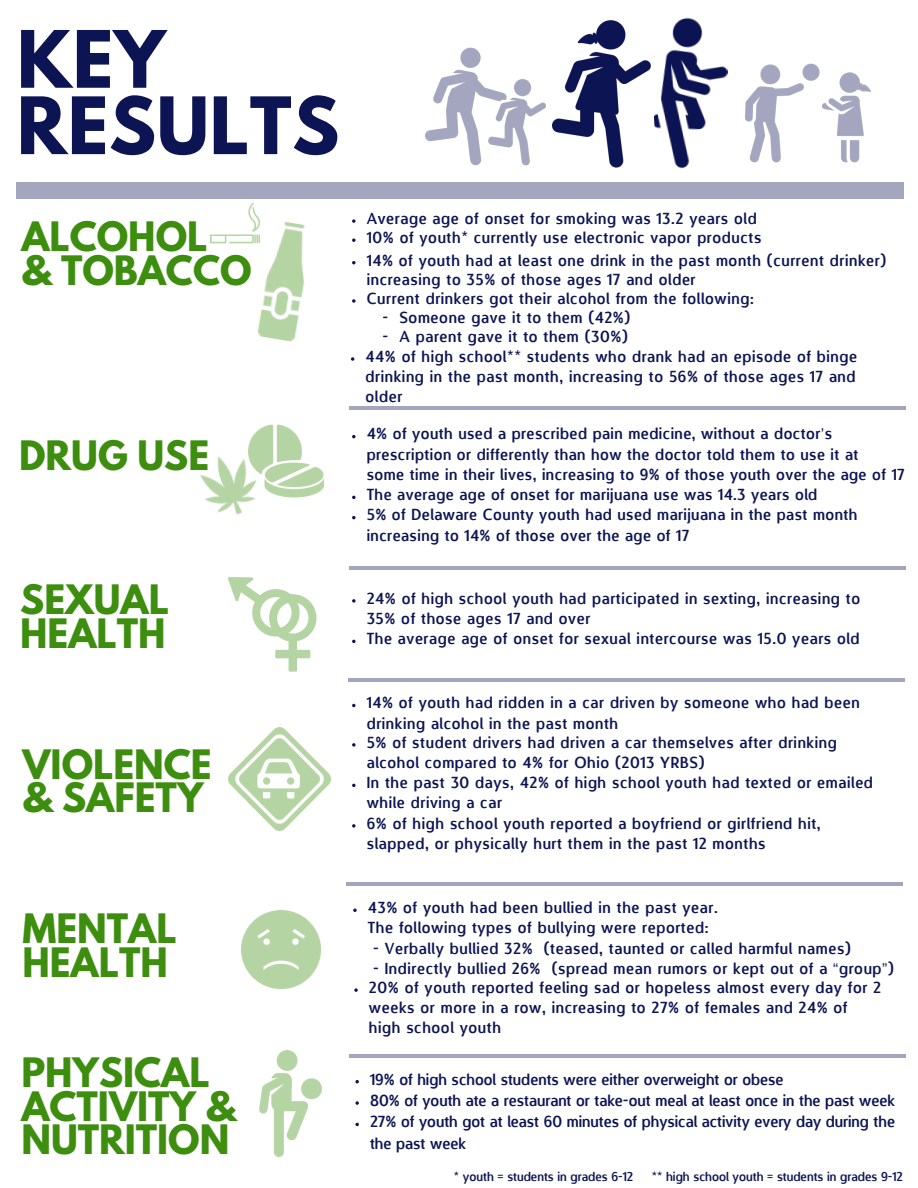
<style>
.page{position:relative;width:918px;height:1188px;background:#fff}
.page>*{position:absolute;margin:0;border:0;box-sizing:border-box;transform-origin:0 0}
.t1{font:700 70.05px/66.3px "League Spartan";letter-spacing:.01em;color:#0d1453}
.t2{font:700 35.85px/33.8px "League Spartan";color:#3d8e0e}
.t3{font:15.6px/20.2px "Designosaur";letter-spacing:.04em;color:#0d1453}
.t4{font:15.6px/21.3px "Designosaur";color:#0d1453}
.t5{font:12.45px "Designosaur";color:#0d1453}
.s1{font-family:"Liberation Sans"}
</style>
<div class="page">
<img style="left:552px;top:20px;width:96px;height:148px">
<img style="left:425px;top:47px;width:121px;height:119px">
<img style="left:746px;top:63px;width:125px;height:100px">
<img style="left:648px;top:17px;width:80px;height:152px">
<div style="left:16px;top:182px;width:888px;height:17px;background:#a3a6be"></div>
<img style="left:210px;top:203px;width:46px;height:41px">
<svg style="left:351px;top:357px;width:3px;height:4px"></svg>
<img style="left:200px;top:446px;width:55px;height:69px">
<img style="left:249px;top:424px;width:75px;height:74px">
<svg style="left:352px;top:599px;width:3px;height:4px"></svg>
<svg style="left:352px;top:743px;width:3px;height:4px"></svg>
<svg style="left:352px;top:824px;width:3px;height:4px"></svg>
<svg style="left:355px;top:1080px;width:4px;height:3px"></svg>
<svg style="left:355px;top:1101px;width:4px;height:4px"></svg>
<svg style="left:355px;top:1123px;width:4px;height:3px"></svg>
<svg style="left:353px;top:909px;width:4px;height:3px"></svg>
<svg style="left:354px;top:988px;width:4px;height:4px"></svg>
<img style="left:228px;top:728px;width:103px;height:102px">
<svg style="left:228px;top:577px;width:89px;height:95px"></svg>
<img style="left:242px;top:910px;width:79px;height:79px">
<img style="left:218px;top:214px;width:135px;height:128px">
<img style="left:259px;top:1051px;width:63px;height:105px">
<hr style="left:349px;top:406px;width:556px;height:4px;background:#a3a6be">
<hr style="left:349px;top:566px;width:556px;height:3px;background:#0d1453">
<hr style="left:348px;top:678px;width:556px;height:4px;background:#a3a6be">
<hr style="left:347px;top:882px;width:556px;height:3px;background:#0d1453">
<hr style="left:349px;top:1054px;width:556px;height:4px;background:#a3a6be">
<h1 class="t1" style="left:17px;top:35px;width:324px">KEY<br>RESULTS</h1>
<h2 class="t2" style="left:21px;top:224px;width:232px">ALCOHOL<br>&amp; TOBACCO</h2>
<p class="t3" style="left:367px;top:210px;width:396px;line-height:19.2px">Average age of onset for smoking was 13.2 years old<br>10% of youth* currently use electronic vapor products</p>
<p class="t3" style="left:367px;top:252px;width:521px;line-height:19.2px">14% of youth had at least one drink in the past month (current drinker) increasing to 35% of those ages 17 and older<br>Current drinkers got their alcohol from the following:</p>
<p class="t3" style="left:382px;top:309px;width:249px">- Someone gave it to them (42%)</p>
<p class="t3" style="left:382px;top:328px;width:247px">- A parent gave it to them (30%)</p>
<h2 class="t2" style="left:19px;top:444px;width:192px">DRUG USE</h2>
<p class="t3" style="left:366px;top:348px;width:493px;text-align:justify">44% of high school** students who drank had an episode of binge drinking in the past month, increasing to 56% of those ages 17 and older</p>
<p class="t3" style="left:367px;top:425px;width:540px">4% of youth used a prescribed pain medicine, without a doctor<span class="s1">’</span>s prescription or differently than how the doctor told them to use it at<br>some time in their lives, increasing to 9% of those youth over the age of 17<br>The average age of onset for marijuana use was 14.3 years old<br>5% of Delaware County youth had used marijuana in the past month increasing to 14% of those over the age of 17</p>
<h2 class="t2" style="left:20px;top:588px;width:150px">SEXUAL<br>HEALTH</h2>
<p class="t3" style="left:367px;top:590px;width:495px">24% of high school youth had participated in sexting, increasing to<br>35% of those ages 17 and over<br>The average age of onset for sexual intercourse was 15.0 years old</p>
<h2 class="t2" style="left:22px;top:752px;width:191px">VIOLENCE &amp; SAFETY</h2>
<h2 class="t2" style="left:22px;top:916px;width:156px">MENTAL<br>HEALTH</h2>
<h2 class="t2" style="left:21px;top:1060px;width:216px">PHYSICAL<br>ACTIVITY &amp;<br>NUTRITION</h2>
<p class="t3" style="left:367px;top:694px;width:508px">14% of youth had ridden in a car driven by someone who had been drinking alcohol in the past month<br>5% of student drivers had driven a car themselves after drinking alcohol compared to 4% for Ohio (2013 YRBS)<br>In the past 30 days, 42% of high school youth had texted or emailed while driving a car<br>6% of high school youth reported a boyfriend or girlfriend hit, slapped, or physically hurt them in the past 12 months</p>
<p class="t3" style="left:368px;top:899px;width:351px">43% of youth had been bullied in the past year.<br>The following types of bullying were reported:</p>
<p class="t3" style="left:373px;top:940px;width:479px">- Verbally bullied 32% (teased, taunted or called harmful names)</p>
<p class="t3" style="left:369px;top:960px;width:526px;line-height:19.8px">- Indirectly bullied 26% (spread mean rumors or kept out of a <span class="s1">“</span>group<span class="s1">”</span>)<br>20% of youth reported feeling sad or hopeless almost every day for 2 weeks or more in a row, increasing to 27% of females and 24% of<br>high school youth</p>
<p class="t4" style="left:370px;top:1070px;width:526px">19% of high school students were either overweight or obese<br>80% of youth ate a restaurant or take-out meal at least once in the past week 27% of youth got at least 60 minutes of physical activity every day during the the past week</p>
<p class="t5" style="left:454px;top:1172px;width:181px">* youth = students in grades 6-12</p>
<p class="t5" style="left:652px;top:1172px;width:253px">** high school youth = students in grades 9-12</p>
</div>
